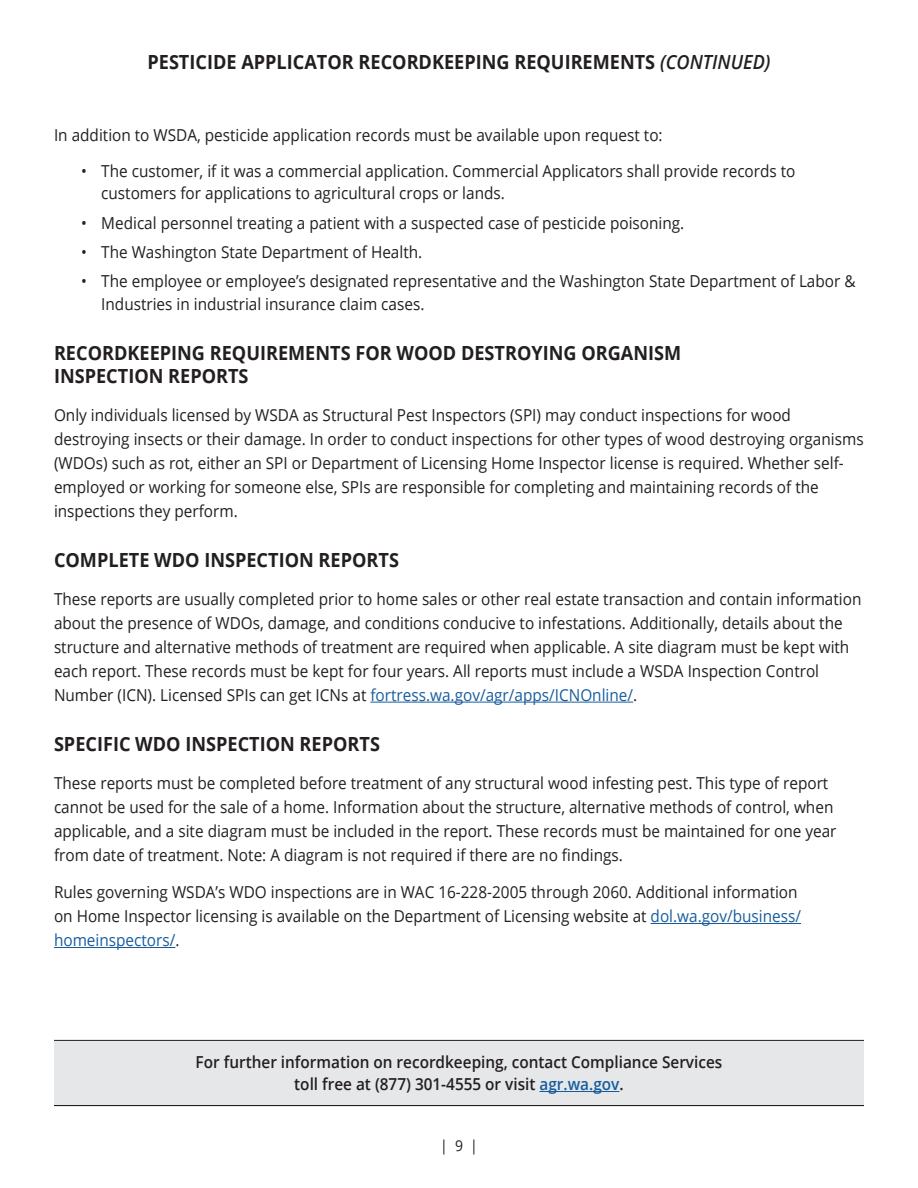
<style>
.page{position:relative;width:918px;height:1188px;background:#fff}
.page>*{position:absolute;margin:0;border:0;box-sizing:border-box;transform-origin:0 0}
.t1{font:700 19.5px/23.4px "Open Sans";color:#231f20;scale:.93 1}
.t2{font:16.5px/24px "Open Sans";color:#231f20;scale:.93 1}
.t3{font:600 16.5px/22.5px "Open Sans";color:#231f20;text-align:center;scale:.93 1}
.t4{font:15px "Open Sans";color:#231f20;scale:.93 1}
.s1{font-weight:600;font-style:italic}
.s2{color:#175d9e}
</style>
<div class="page">
<hr style="left:370px;top:702px;width:263px;height:1px;background:#175d9e">
<hr style="left:651px;top:923px;width:150px;height:1px;background:#175d9e">
<hr style="left:54px;top:947px;width:121px;height:1px;background:#175d9e">
<div style="left:54px;top:1041px;width:810px;height:65px;background:#e6e7e9"></div>
<hr style="left:54px;top:1040px;width:810px;height:1px;background:#231f20">
<hr style="left:54px;top:1105px;width:810px;height:1px;background:#231f20">
<hr style="left:539px;top:1091px;width:81px;height:1px;background:#175d9e">
<p class="t1" style="left:147px;top:50px;width:671px">PESTICIDE APPLICATOR RECORDKEEPING REQUIREMENTS <span class="s1">(CONTINUED)</span></p>
<p class="t2" style="left:54px;top:123px;width:656px">In addition to WSDA, pesticide application records must be available upon request to:</p>
<p class="t2" style="left:101px;top:159px;width:748px;line-height:22.5px;text-indent:-20px">• The customer, if it was a commercial application. Commercial Applicators shall provide records to customers for applications to agricultural crops or lands.</p>
<p class="t2" style="left:81px;top:210px;width:650px">• Medical personnel treating a patient with a suspected case of pesticide poisoning.</p>
<p class="t2" style="left:81px;top:240px;width:368px">• The Washington State Department of Health.</p>
<p class="t2" style="left:101px;top:270px;width:813px;line-height:22.5px;text-indent:-20px">• The employee or employee’s designated representative and the Washington State Department of Labor &amp;<br>Industries in industrial insurance claim cases.</p>
<p class="t1" style="left:54px;top:341px;width:676px">RECORDKEEPING REQUIREMENTS FOR WOOD DESTROYING ORGANISM<br>INSPECTION REPORTS</p>
<p class="t2" style="left:54px;top:403px;width:872px">Only individuals licensed by WSDA as Structural Pest Inspectors (SPI) may conduct inspections for wood destroying insects or their damage. In order to conduct inspections for other types of wood destroying organisms (WDOs) such as rot, either an SPI or Department of Licensing Home Inspector license is required. Whether self&shy;employed or working for someone else, SPIs are responsible for completing and maintaining records of the inspections they perform.</p>
<p class="t1" style="left:54px;top:548px;width:372px">COMPLETE WDO INSPECTION REPORTS</p>
<p class="t2" style="left:54px;top:586px;width:870px">These reports are usually completed prior to home sales or other real estate transaction and contain information about the presence of WDOs, damage, and conditions conducive to infestations. Additionally, details about the structure and alternative methods of treatment are required when applicable. A site diagram must be kept with each report. These records must be kept for four years. All reports must include a WSDA Inspection Control Number (ICN). Licensed SPIs can get ICNs at <span class="s2">fortress.wa.gov/agr/apps/ICNOnline/</span>.</p>
<p class="t1" style="left:54px;top:732px;width:352px">SPECIFIC WDO INSPECTION REPORTS</p>
<p class="t2" style="left:54px;top:770px;width:843px">These reports must be completed before treatment of any structural wood infesting pest. This type of report cannot be used for the sale of a home. Information about the structure, alternative methods of control, when applicable, and a site diagram must be included in the report. These records must be maintained for one year from date of treatment. Note: A diagram is not required if there are no findings.</p>
<p class="t2" style="left:54px;top:880px;width:805px">Rules governing WSDA’s WDO inspections are in WAC 16-228-2005 through 2060. Additional information on Home Inspector licensing is available on the Department of Licensing website at <span class="s2">dol.wa.gov/business/ homeinspectors/</span>.</p>
<p class="t3" style="left:196px;top:1050px;width:568px">For further information on recordkeeping, contact Compliance Services toll free at (877) 301-4555 or visit <span class="s2">agr.wa.gov</span>.</p>
<p class="t4" style="left:440px;top:1135px;width:42px">| 9 |</p>
</div>
